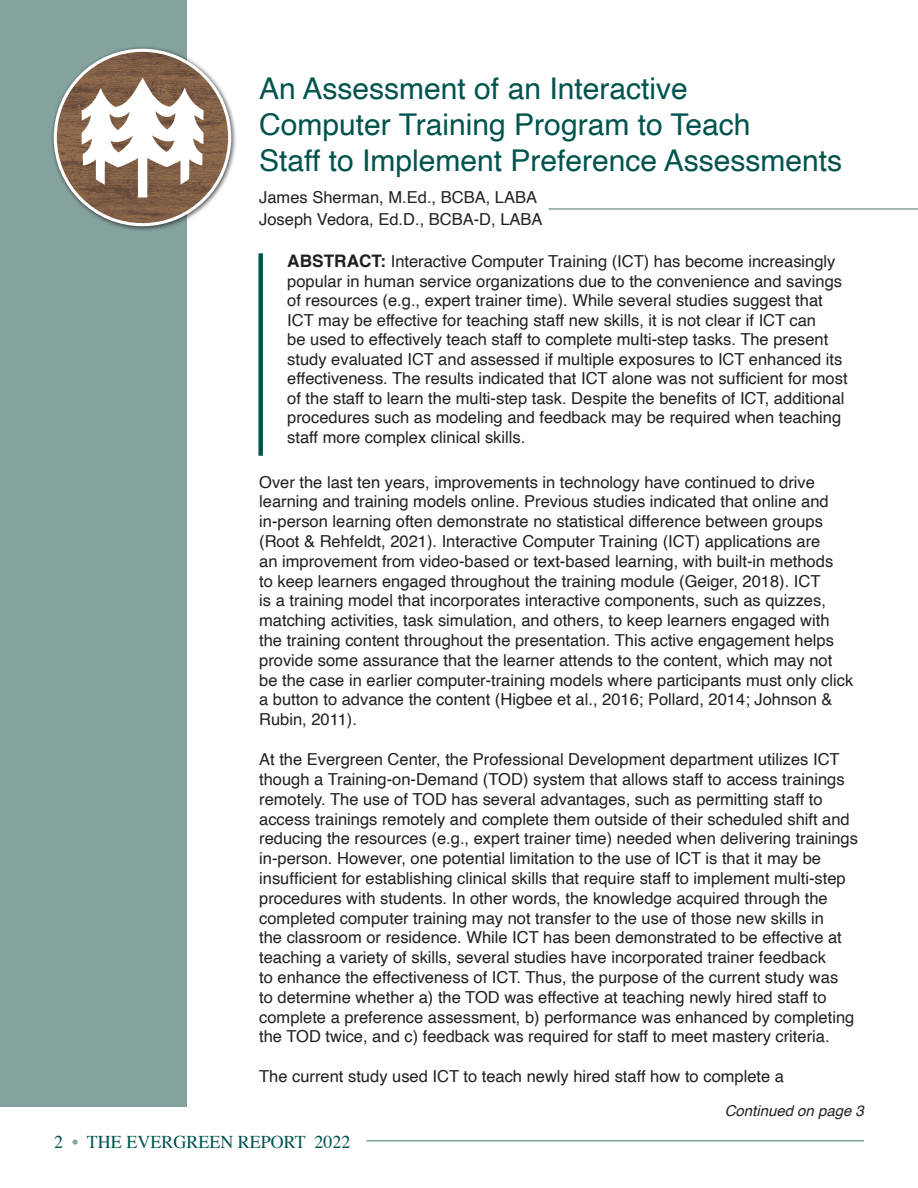
<style>
.page{position:relative;width:918px;height:1188px;background:#fff}
.page>*{position:absolute;margin:0;border:0;box-sizing:border-box;transform-origin:0 0}
.text{font:30px "Helvetica";color:#00544d}
.t1{font:18px "Times";color:#00544d}
.report_text{font:16.5px/19.8px "Helvetica";color:#231f20}
.text-2{font:16.5px/19.5px "Helvetica";color:#231f20}
.text-3{font:italic 15px "Helvetica";color:#231f20}
.s1{font-weight:700;font-size:17.25px}
.s2{color:#84a39e}
</style>
<div class="page">
<hr style="left:366px;top:1140px;width:498px;height:2px;background:#84a39e">
<div style="left:0;top:0;width:187px;height:1107px;background:#84a39e"></div>
<div style="left:50px;top:45px;width:187px;height:187px;background:#231f20;opacity:.75"></div>
<img style="left:55px;top:50px;width:175px;height:175px;border-radius:87px">
<svg style="left:81px;top:77px;width:122px;height:121px;background:#bfafa3"></svg>
<hr style="left:549px;top:208px;width:369px;height:2px;background:#84a39e">
<div style="left:258px;top:253px;width:5px;height:203px;background:#00544d"></div>
<p class="text" style="left:259px;top:65px;width:430px">An Assessment of an Interactive</p>
<p class="text" style="left:259px;top:101px;width:493px">Computer Training Program to Teach</p>
<p class="text" style="left:259px;top:137px;width:585px">Staff to Implement Preference Assessments</p>
<p class="text-2" style="left:259px;top:186px;width:285px;line-height:22.5px">James Sherman, M.Ed., BCBA, LABA<br>Joseph Vedora, Ed.D., BCBA-D, LABA</p>
<p class="text-2" style="left:287px;top:252px;width:562px"><span class="s1">ABSTRACT:</span> Interactive Computer Training (ICT) has become increasingly popular in human service organizations due to the convenience and savings of resources (e.g., expert trainer time). While several studies suggest that ICT may be effective for teaching staff new skills, it is not clear if ICT can<br>be used to effectively teach staff to complete multi-step tasks. The present study evaluated ICT and assessed if multiple exposures to ICT enhanced its effectiveness. The results indicated that ICT alone was not sufficient for most of the staff to learn the multi-step task. Despite the benefits of ICT, additional procedures such as modeling and feedback may be required when teaching staff more complex clinical skills.</p>
<p class="report_text" style="left:259px;top:472px;width:596px">Over the last ten years, improvements in technology have continued to drive learning and training models online. Previous studies indicated that online and in-person learning often demonstrate no statistical difference between groups (Root &amp; Rehfeldt, 2021). Interactive Computer Training (ICT) applications are<br>an improvement from video-based or text-based learning, with built-in methods<br>to keep learners engaged throughout the training module (Geiger, 2018). ICT<br>is a training model that incorporates interactive components, such as quizzes, matching activities, task simulation, and others, to keep learners engaged with the training content throughout the presentation. This active engagement helps provide some assurance that the learner attends to the content, which may not be the case in earlier computer-training models where participants must only click a button to advance the content (Higbee et al., 2016; Pollard, 2014; Johnson &amp; Rubin, 2011).</p>
<p class="report_text" style="left:259px;top:750px;width:600px">At the Evergreen Center, the Professional Development department utilizes ICT though a Training-on-Demand (TOD) system that allows staff to access trainings remotely. The use of TOD has several advantages, such as permitting staff to access trainings remotely and complete them outside of their scheduled shift and reducing the resources (e.g., expert trainer time) needed when delivering trainings in-person. However, one potential limitation to the use of ICT is that it may be insufficient for establishing clinical skills that require staff to implement multi-step procedures with students. In other words, the knowledge acquired through the completed computer training may not transfer to the use of those new skills in<br>the classroom or residence. While ICT has been demonstrated to be effective at teaching a variety of skills, several studies have incorporated trainer feedback<br>to enhance the effectiveness of ICT. Thus, the purpose of the current study was<br>to determine whether a) the TOD was effective at teaching newly hired staff to complete a preference assessment, b) performance was enhanced by completing the TOD twice, and c) feedback was required for staff to meet mastery criteria.</p>
<p class="report_text" style="left:259px;top:1067px;width:526px">The current study used ICT to teach newly hired staff how to complete a</p>
<p class="text-3" style="left:725px;top:1099px;width:141px">Continued on page 3</p>
<p class="t1" style="left:54px;top:1125px;width:298px">2 <span class="s2">•</span> THE EVERGREEN REPORT 2022</p>
</div>
